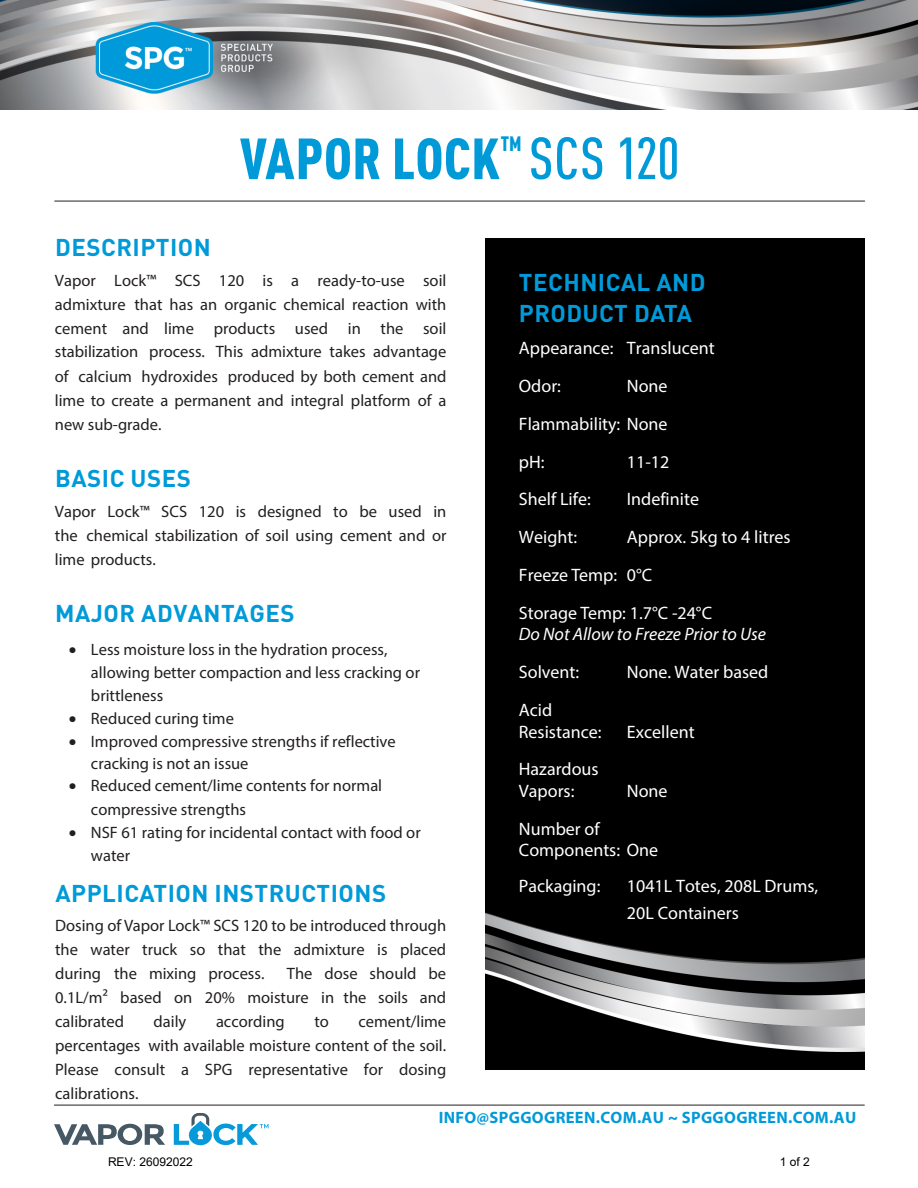
<style>
.page{position:relative;width:918px;height:1188px;background:#fff}
.page>*{position:absolute;margin:0;border:0;box-sizing:border-box;transform-origin:0 0}
.t1{font:900 condensed 57px "DIN Pro";letter-spacing:.01em;color:#009ad9}
.BODY{font:700 24px/31.2px "DIN Pro";letter-spacing:.02em;color:#009ad9}
.t2{font:18px/37.8px "Myriad Pro";color:#fff}
.t3{font:italic 18px/37.8px "Myriad Pro";color:#fff}
.BODY-2{font:16.5px/24px "Myriad Pro";color:#231f20;text-align:justify}
.t4{font:700 16.5px "Myriad Pro";letter-spacing:.02em;color:#009ad9}
.t5{font:12px "Arial";color:#000}
.BODY-3{font:12px "Myriad Pro";color:#fff}
.s1{font-weight:500;font-size:58.5px}
.s2{font-style:normal}
</style>
<div class="page">
<img style="left:485px;top:239px;width:379px;height:830px">
<hr style="left:54px;top:1105px;width:810px;height:1px;background:#231f20">
<hr style="left:55px;top:201px;width:810px;height:1px;background:#231f20">
<svg style="left:54px;top:1124px;width:111px;height:21px"></svg>
<svg style="left:174px;top:1113px;width:95px;height:32px"></svg>
<img style="left:1px;top:0;width:917px;height:110px">
<p class="BODY-3" style="left:185px;top:45px;width:9px">™</p>
<p class="t1" style="left:240px;top:114px;width:441px">VAPOR LOCK<sup>™</sup> <span class="s1">SCS 120</span></p>
<p class="BODY" style="left:55px;top:229px;width:157px">DESCRIPTION</p>
<p class="BODY-2" style="left:55px;top:268px;width:393px">Vapor Lock™ SCS 120 is a ready-to-use soil admixture that has an organic chemical reaction with cement and lime products used in the soil stabilization process. This admixture takes advantage of calcium hydroxides produced by both cement and lime to create a permanent and integral platform of a new sub-grade.</p>
<p class="BODY" style="left:55px;top:460px;width:137px">BASIC USES</p>
<p class="BODY-2" style="left:55px;top:500px;width:393px">Vapor Lock™ SCS 120 is designed to be used in the chemical stabilization of soil using cement and or lime products.</p>
<p class="BODY" style="left:55px;top:595px;width:241px">MAJOR ADVANTAGES</p>
<p class="BODY-2" style="left:91px;top:638px;width:331px;line-height:23.1px;text-align:left;text-indent:-22px">• Less moisture loss in the hydration process, allowing better compaction and less cracking or brittleness</p>
<p class="BODY-2" style="left:69px;top:706px;width:166px">• Reduced curing time</p>
<p class="BODY-2" style="left:91px;top:730px;width:306px;line-height:22.4px;text-indent:-22px">• Improved compressive strengths if reflective cracking is not an issue</p>
<p class="BODY-2" style="left:91px;top:774px;width:293px;text-indent:-22px">• Reduced cement/lime contents for normal compressive strengths</p>
<p class="BODY-2" style="left:91px;top:820px;width:331px;line-height:23.1px;text-indent:-22px">• NSF 61 rating for incidental contact with food or water</p>
<p class="BODY" style="left:55px;top:875px;width:332px">APPLICATION INSTRUCTIONS</p>
<p class="BODY-2" style="left:55px;top:914px;width:393px">Dosing of Vapor Lock™ SCS 120 to be introduced through the water truck so that the admixture is placed during the mixing process.</p>
<p class="BODY" style="left:519px;top:264px;width:188px">TECHNICAL AND<br>PRODUCT DATA</p>
<p class="t2" style="left:519px;top:329px;width:197px">Appearance: Translucent<br>Odor:</p>
<p class="t2" style="left:519px;top:367px;width:150px;text-align:justify;text-indent:108px">None Flammability: None pH:</p>
<p class="t2" style="left:627px;top:442px;width:44px">11-12</p>
<p class="t2" style="left:519px;top:480px;width:73px">Shelf Life:</p>
<p class="t2" style="left:627px;top:480px;width:74px">Indefinite</p>
<p class="t2" style="left:519px;top:518px;width:60px">Weight:</p>
<p class="t2" style="left:519px;top:518px;width:273px;text-indent:108px">Approx. 5kg to 4 litres<br>Freeze Temp: 0°C<br>Storage Temp: 1.7°C -24°C</p>
<p class="t3" style="left:519px;top:615px;width:249px">Do Not Allow to Freeze Prior to Use<br><span class="s2">Solvent:</span></p>
<p class="t2" style="left:627px;top:653px;width:143px">None. Water based</p>
<p class="t2" style="left:519px;top:699px;width:84px;line-height:21.6px">Acid<br>Resistance:</p>
<p class="t2" style="left:627px;top:712px;width:69px">Excellent</p>
<p class="t2" style="left:519px;top:758px;width:81px;line-height:21.6px">Hazardous<br>Vapors:</p>
<p class="t2" style="left:627px;top:772px;width:42px">None</p>
<p class="t2" style="left:519px;top:818px;width:141px;line-height:21.6px">Number of<br>Components: One</p>
<p class="t2" style="left:519px;top:867px;width:83px">Packaging:</p>
<p class="t2" style="left:627px;top:872px;width:193px;line-height:26.5px">1041L Totes, 208L Drums,<br>20L Containers</p>
<p class="BODY-2" style="left:55px;top:962px;width:393px;text-indent:232px">The dose should be 0.1L/m² based on 20% moisture in the soils and calibrated</p>
<p class="BODY-2" style="left:55px;top:1010px;width:393px;text-indent:303px">cement/lime percentages with available moisture content of the soil.<br>Please consult a SPG representative for dosing calibrations.</p>
<p class="t4" style="left:439px;top:1106px;width:419px">INFO@SPGGOGREEN.COM.AU ~ SPGGOGREEN.COM.AU</p>
<p class="t5" style="left:108px;top:1154px;width:86px">REV: 26092022</p>
<p class="t5" style="left:780px;top:1154px;width:32px">1 of 2</p>
<p class="BODY-2" style="left:154px;top:1010px;width:34px">daily</p>
<p class="BODY-2" style="left:216px;top:1010px;width:70px">according</p>
<p class="BODY-2" style="left:314px;top:1010px;width:16px">to</p>
</div>
